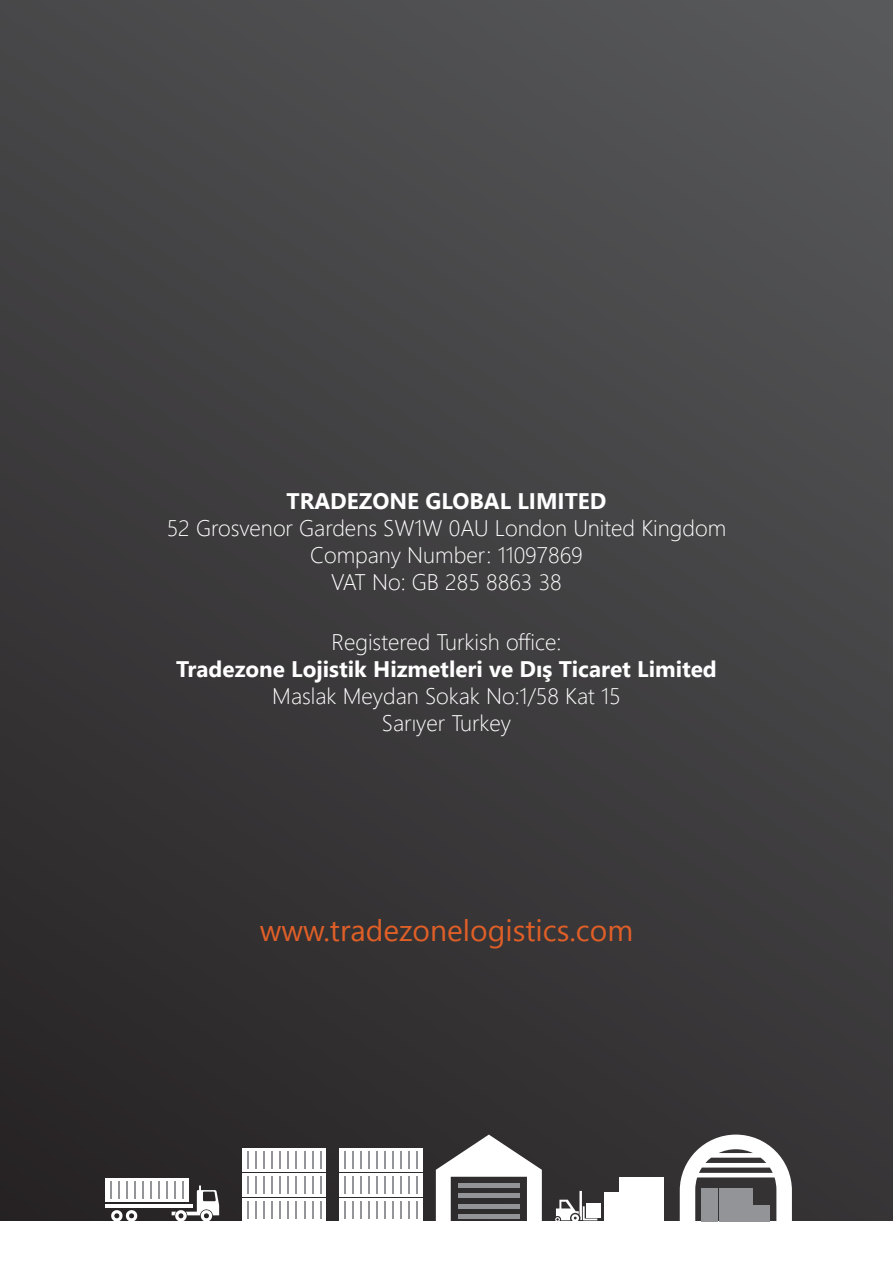
<style>
.page{position:relative;width:893px;height:1263px;background:#fff}
.page>*{position:absolute;margin:0;border:0;box-sizing:border-box;transform-origin:0 0}
.t1{font:30px "Segoe UI";color:#e05f27}
.t2{font:300 22.5px/27px "Segoe UI";color:#fff;text-align:center}
.t3{font:700 22.5px "Segoe UI";color:#fff}
</style>
<div class="page">
<div style="left:0;top:0;width:893px;height:1263px;background:linear-gradient(to bottom,#505052,#2e2b2c)"></div>
<div style="left:0;top:1222px;width:893px;height:41px;background:#fff"></div>
<div style="left:105px;top:1179px;width:84px;height:23px;background:#fff"></div>
<svg style="left:111px;top:1210px;width:26px;height:11px"></svg>
<hr style="left:105px;top:1205px;width:88px;height:3px;background:#fff">
<svg style="left:110px;top:1182px;width:2px;height:17px"></svg>
<svg style="left:118px;top:1182px;width:2px;height:17px"></svg>
<svg style="left:126px;top:1182px;width:2px;height:17px"></svg>
<svg style="left:134px;top:1182px;width:2px;height:17px"></svg>
<svg style="left:142px;top:1182px;width:2px;height:17px"></svg>
<svg style="left:150px;top:1182px;width:2px;height:17px"></svg>
<svg style="left:158px;top:1182px;width:2px;height:17px"></svg>
<svg style="left:166px;top:1182px;width:53px;height:39px"></svg>
<div style="left:243px;top:1199px;width:83px;height:23px;background:#fff"></div>
<svg style="left:247px;top:1202px;width:2px;height:17px"></svg>
<svg style="left:255px;top:1202px;width:2px;height:17px"></svg>
<svg style="left:263px;top:1202px;width:2px;height:17px"></svg>
<svg style="left:271px;top:1202px;width:2px;height:17px"></svg>
<svg style="left:279px;top:1202px;width:2px;height:17px"></svg>
<svg style="left:287px;top:1202px;width:2px;height:17px"></svg>
<svg style="left:296px;top:1202px;width:1px;height:17px"></svg>
<svg style="left:304px;top:1202px;width:1px;height:17px"></svg>
<svg style="left:312px;top:1202px;width:2px;height:17px"></svg>
<svg style="left:320px;top:1202px;width:2px;height:17px"></svg>
<div style="left:243px;top:1173px;width:83px;height:24px;background:#fff"></div>
<svg style="left:247px;top:1176px;width:2px;height:18px"></svg>
<svg style="left:255px;top:1176px;width:2px;height:18px"></svg>
<svg style="left:263px;top:1176px;width:2px;height:18px"></svg>
<svg style="left:271px;top:1176px;width:2px;height:18px"></svg>
<svg style="left:279px;top:1176px;width:2px;height:18px"></svg>
<svg style="left:287px;top:1176px;width:2px;height:18px"></svg>
<svg style="left:296px;top:1176px;width:1px;height:18px"></svg>
<svg style="left:304px;top:1176px;width:1px;height:18px"></svg>
<svg style="left:312px;top:1176px;width:2px;height:18px"></svg>
<svg style="left:320px;top:1176px;width:2px;height:18px"></svg>
<div style="left:243px;top:1148px;width:83px;height:23px;background:#fff"></div>
<svg style="left:247px;top:1151px;width:2px;height:17px"></svg>
<svg style="left:255px;top:1151px;width:2px;height:17px"></svg>
<svg style="left:263px;top:1151px;width:2px;height:17px"></svg>
<svg style="left:271px;top:1151px;width:2px;height:17px"></svg>
<svg style="left:279px;top:1151px;width:2px;height:17px"></svg>
<svg style="left:287px;top:1151px;width:2px;height:17px"></svg>
<svg style="left:296px;top:1151px;width:1px;height:17px"></svg>
<svg style="left:304px;top:1151px;width:1px;height:17px"></svg>
<svg style="left:312px;top:1151px;width:2px;height:17px"></svg>
<svg style="left:320px;top:1151px;width:2px;height:17px"></svg>
<div style="left:339px;top:1199px;width:84px;height:23px;background:#fff"></div>
<svg style="left:344px;top:1202px;width:2px;height:17px"></svg>
<svg style="left:352px;top:1202px;width:2px;height:17px"></svg>
<svg style="left:360px;top:1202px;width:2px;height:17px"></svg>
<svg style="left:368px;top:1202px;width:2px;height:17px"></svg>
<svg style="left:376px;top:1202px;width:2px;height:17px"></svg>
<svg style="left:384px;top:1202px;width:2px;height:17px"></svg>
<svg style="left:392px;top:1202px;width:2px;height:17px"></svg>
<svg style="left:400px;top:1202px;width:2px;height:17px"></svg>
<svg style="left:408px;top:1202px;width:2px;height:17px"></svg>
<svg style="left:416px;top:1202px;width:2px;height:17px"></svg>
<div style="left:339px;top:1173px;width:84px;height:24px;background:#fff"></div>
<svg style="left:344px;top:1176px;width:2px;height:18px"></svg>
<svg style="left:352px;top:1176px;width:2px;height:18px"></svg>
<svg style="left:360px;top:1176px;width:2px;height:18px"></svg>
<svg style="left:368px;top:1176px;width:2px;height:18px"></svg>
<svg style="left:376px;top:1176px;width:2px;height:18px"></svg>
<svg style="left:384px;top:1176px;width:2px;height:18px"></svg>
<svg style="left:392px;top:1176px;width:2px;height:18px"></svg>
<svg style="left:400px;top:1176px;width:2px;height:18px"></svg>
<svg style="left:408px;top:1176px;width:2px;height:18px"></svg>
<svg style="left:416px;top:1176px;width:2px;height:18px"></svg>
<div style="left:339px;top:1148px;width:84px;height:23px;background:#fff"></div>
<svg style="left:344px;top:1151px;width:2px;height:17px"></svg>
<svg style="left:352px;top:1151px;width:2px;height:17px"></svg>
<svg style="left:360px;top:1151px;width:2px;height:17px"></svg>
<svg style="left:368px;top:1151px;width:2px;height:17px"></svg>
<svg style="left:376px;top:1151px;width:2px;height:17px"></svg>
<svg style="left:384px;top:1151px;width:2px;height:17px"></svg>
<svg style="left:392px;top:1151px;width:2px;height:17px"></svg>
<svg style="left:400px;top:1151px;width:2px;height:17px"></svg>
<svg style="left:408px;top:1151px;width:2px;height:17px"></svg>
<svg style="left:416px;top:1151px;width:2px;height:17px"></svg>
<svg style="left:436px;top:1134px;width:106px;height:88px"></svg>
<div style="left:604px;top:1207px;width:15px;height:15px;background:#fff"></div>
<div style="left:619px;top:1207px;width:15px;height:15px;background:#fff"></div>
<div style="left:634px;top:1207px;width:15px;height:15px;background:#fff"></div>
<div style="left:649px;top:1207px;width:15px;height:15px;background:#fff"></div>
<div style="left:604px;top:1192px;width:15px;height:15px;background:#fff"></div>
<div style="left:619px;top:1192px;width:15px;height:15px;background:#fff"></div>
<div style="left:634px;top:1192px;width:15px;height:15px;background:#fff"></div>
<div style="left:649px;top:1192px;width:15px;height:15px;background:#fff"></div>
<div style="left:619px;top:1177px;width:15px;height:15px;background:#fff"></div>
<div style="left:634px;top:1177px;width:15px;height:15px;background:#fff"></div>
<div style="left:649px;top:1177px;width:15px;height:15px;background:#fff"></div>
<div style="left:586px;top:1203px;width:14px;height:14px;background:#fff"></div>
<svg style="left:555px;top:1191px;width:42px;height:31px"></svg>
<svg style="left:680px;top:1134px;width:112px;height:88px"></svg>
<div style="left:701px;top:1205px;width:17px;height:17px;background:#929497"></div>
<div style="left:701px;top:1188px;width:17px;height:16px;background:#929497"></div>
<div style="left:719px;top:1205px;width:16px;height:17px;background:#929497"></div>
<div style="left:719px;top:1188px;width:17px;height:16px;background:#929497"></div>
<div style="left:736px;top:1205px;width:17px;height:17px;background:#929497"></div>
<div style="left:753px;top:1205px;width:17px;height:17px;background:#929497"></div>
<div style="left:736px;top:1188px;width:17px;height:16px;background:#929497"></div>
<p class="t3" style="left:286px;top:483px;width:321px">TRADEZONE GLOBAL LIMITED</p>
<p class="t2" style="left:167px;top:513px;width:561px">52 Grosvenor Gardens SW1W 0AU London United Kingdom<br>Company Number: 11097869<br>VAT No: GB 285 8863 38</p>
<p class="t2" style="left:332px;top:627px;width:231px">Registered Turkish office:</p>
<p class="t3" style="left:176px;top:651px;width:542px">Tradezone Lojistik Hizmetleri ve Dış Ticaret Limited</p>
<p class="t2" style="left:272px;top:681px;width:350px">Maslak Meydan Sokak No:1/58 Kat 15<br>Sarıyer Turkey</p>
<h1 class="t1" style="left:260px;top:906px;width:375px">www.tradezonelogistics.com</h1>
</div>
